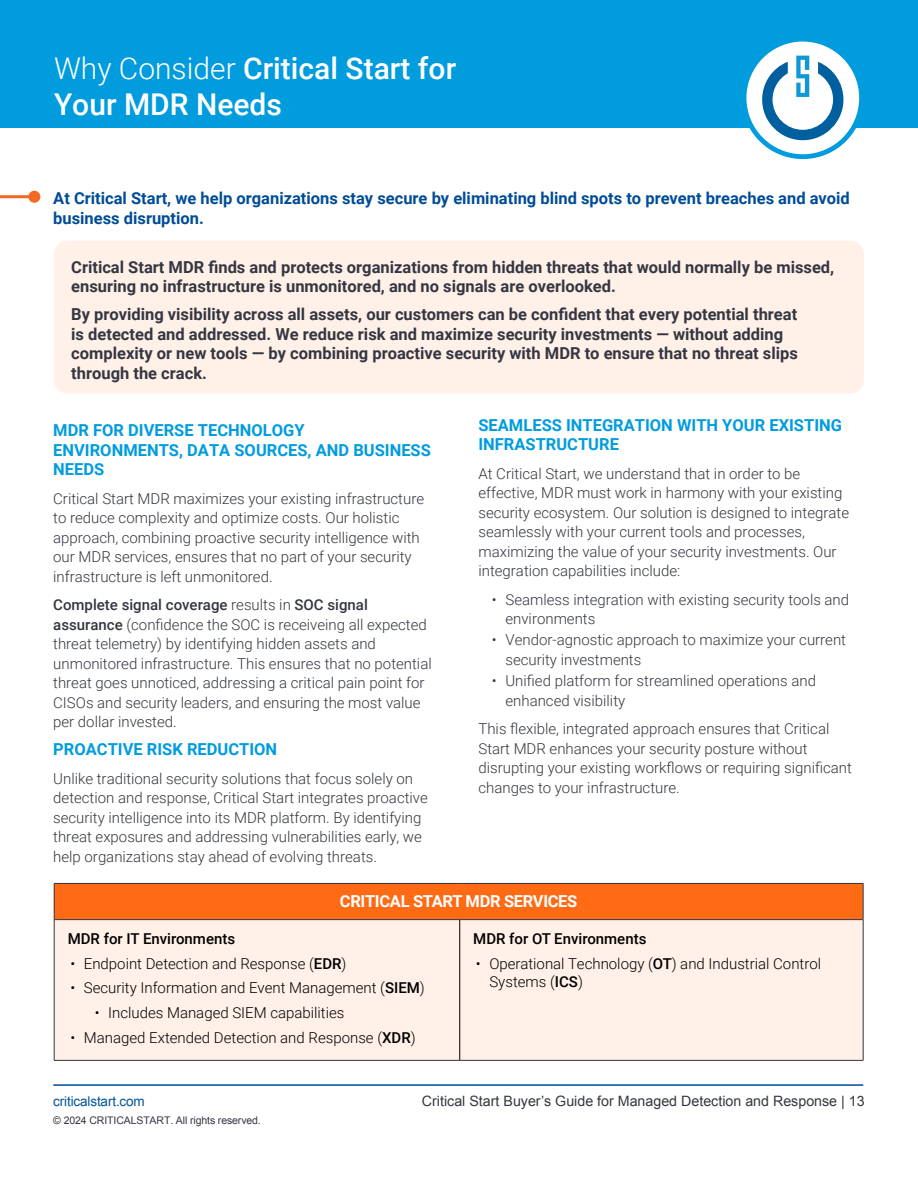
<style>
.page{position:relative;width:918px;height:1188px;background:#fff}
.page>*{position:absolute;margin:0;border:0;box-sizing:border-box;transform-origin:0 0}
.t1{font:500 30px/36px "Roboto";color:#fff}
.t2{font:700 16.5px/19.5px "Roboto";color:#343741}
.t3{font:700 16.5px/19.5px "Roboto";color:#009cde}
.t4{font:700 16.5px/19.5px "Roboto";color:#004c97}
.t5{font:700 16.5px "Roboto";letter-spacing:-.02em;color:#fff}
.t6{font:300 15px/19.5px "Roboto";color:#343741}
.t7{font:300 15px/18px "Roboto";color:#000}
.t8{font:500 15px "Roboto";color:#000}
.t9{font:14.25px "Arial";color:#343741}
.t10{font:13.5px "Arial";letter-spacing:-.01em;color:#005499}
.t11{font:10.5px "Arial";letter-spacing:-.01em;color:#343741}
.s1{font-weight:300}
.s2{font-weight:500}
</style>
<div class="page">
<div style="left:0;top:0;width:918px;height:128px;background:#009cde"></div>
<div style="left:742px;top:37px;width:122px;height:122px;background:#009cde;border-radius:50%"></div>
<div style="left:746px;top:42px;width:113px;height:112px;background:#fff;border-radius:50%"></div>
<hr style="left:53px;top:1084px;width:810px;height:2px;background:#004c97">
<svg style="left:762px;top:56px;width:81px;height:84px"></svg>
<div style="left:54px;top:883px;width:809px;height:37px;background:#ff6a14"></div>
<div style="left:55px;top:920px;width:808px;height:140px;background:#fff0e8"></div>
<hr style="left:54px;top:883px;width:406px;height:1px;background:#343741">
<hr style="left:54px;top:884px;width:1px;height:36px;background:#343741">
<hr style="left:460px;top:883px;width:403px;height:1px;background:#343741">
<hr style="left:863px;top:884px;width:1px;height:36px;background:#343741">
<hr style="left:54px;top:920px;width:1px;height:140px;background:#343741">
<hr style="left:863px;top:920px;width:1px;height:140px;background:#343741">
<hr style="left:459px;top:920px;width:1px;height:140px;background:#000">
<hr style="left:54px;top:919px;width:406px;height:1px;background:#343741">
<hr style="left:460px;top:919px;width:403px;height:1px;background:#343741">
<hr style="left:54px;top:1060px;width:406px;height:1px;background:#343741">
<hr style="left:460px;top:1060px;width:403px;height:1px;background:#343741">
<div style="left:54px;top:241px;width:810px;height:153px;background:#fff0e8;border-radius:14px"></div>
<hr style="left:0;top:195px;width:34px;height:3px;background:#f26921">
<div style="left:28px;top:191px;width:12px;height:12px;background:#f26921;border-radius:50%"></div>
<h1 class="t1" style="left:54px;top:49px;width:404px"><span class="s1">Why Consider</span> Critical Start for<br>Your MDR Needs</h1>
<p class="t4" style="left:53px;top:188px;width:798px">At Critical Start, we help organizations stay secure by eliminating blind spots to prevent breaches and avoid business disruption.</p>
<p class="t2" style="left:71px;top:256px;width:764px">Critical Start MDR finds and protects organizations from hidden threats that would normally be missed, ensuring no infrastructure is unmonitored, and no signals are overlooked.</p>
<p class="t2" style="left:71px;top:304px;width:728px">By providing visibility across all assets, our customers can be confident that every potential threat is detected and addressed. We reduce risk and maximize security investments — without adding complexity or new tools — by combining proactive security with MDR to ensure that no threat slips through the crack.</p>
<p class="t3" style="left:478px;top:415px;width:365px">SEAMLESS INTEGRATION WITH YOUR EXISTING<br>INFRASTRUCTURE</p>
<p class="t6" style="left:478px;top:463px;width:372px">At Critical Start, we understand that in order to be effective, MDR must work in harmony with your existing security ecosystem. Our solution is designed to integrate seamlessly with your current tools and processes, maximizing the value of your security investments. Our integration capabilities include:</p>
<p class="t6" style="left:505px;top:589px;width:345px;text-indent:-14px">• Seamless integration with existing security tools and environments</p>
<p class="t6" style="left:505px;top:630px;width:342px;text-indent:-14px">• Vendor-agnostic approach to maximize your current security investments</p>
<p class="t6" style="left:505px;top:670px;width:312px;text-indent:-14px">• Unified platform for streamlined operations and enhanced visibility</p>
<p class="t6" style="left:478px;top:718px;width:375px">This flexible, integrated approach ensures that Critical Start MDR enhances your security posture without disrupting your existing workflows or requiring significant changes to your infrastructure.</p>
<p class="t3" style="left:53px;top:420px;width:379px">MDR FOR DIVERSE TECHNOLOGY<br>ENVIRONMENTS, DATA SOURCES, AND BUSINESS<br>NEEDS</p>
<p class="t6" style="left:53px;top:488px;width:372px">Critical Start MDR maximizes your existing infrastructure to reduce complexity and optimize costs. Our holistic approach, combining proactive security intelligence with our MDR services, ensures that no part of your security infrastructure is left unmonitored.</p>
<p class="t6" style="left:53px;top:594px;width:380px"><span class="s2">Complete signal coverage</span> results in <span class="s2">SOC signal assurance</span> (confidence the SOC is receiveing all expected threat telemetry) by identifying hidden assets and unmonitored infrastructure. This ensures that no potential threat goes unnoticed, addressing a critical pain point for CISOs and security leaders, and ensuring the most value per dollar invested.</p>
<p class="t3" style="left:53px;top:739px;width:226px">PROACTIVE RISK REDUCTION</p>
<p class="t6" style="left:53px;top:768px;width:376px">Unlike traditional security solutions that focus solely on detection and response, Critical Start integrates proactive security intelligence into its MDR platform. By identifying threat exposures and addressing vulnerabilities early, we help organizations stay ahead of evolving threats.</p>
<p class="t5" style="left:340px;top:890px;width:239px">CRITICAL START MDR SERVICES</p>
<p class="t8" style="left:68px;top:928px;width:169px">MDR for IT Environments</p>
<p class="t7" style="left:70px;top:954px;width:278px">• Endpoint Detection and Response (<span class="s2">EDR</span>)</p>
<p class="t7" style="left:70px;top:978px;width:356px">• Security Information and Event Management (<span class="s2">SIEM</span>)</p>
<p class="t7" style="left:95px;top:1003px;width:251px">• Includes Managed SIEM capabilities</p>
<p class="t7" style="left:70px;top:1028px;width:347px">• Managed Extended Detection and Response (<span class="s2">XDR</span>)</p>
<p class="t8" style="left:473px;top:928px;width:175px">MDR for OT Environments</p>
<p class="t7" style="left:489px;top:954px;width:333px;text-indent:-14px">• Operational Technology (<span class="s2">OT</span>) and Industrial Control<br>Systems (<span class="s2">ICS</span>)</p>
<p class="t10" style="left:53px;top:1092px;width:93px">criticalstart.com</p>
<p class="t9" style="left:422px;top:1092px;width:444px">Critical Start Buyer’s Guide for Managed Detection and Response | 13</p>
<p class="t11" style="left:53px;top:1113px;width:209px">© 2024 CRITICALSTART. All rights reserved.</p>
</div>
